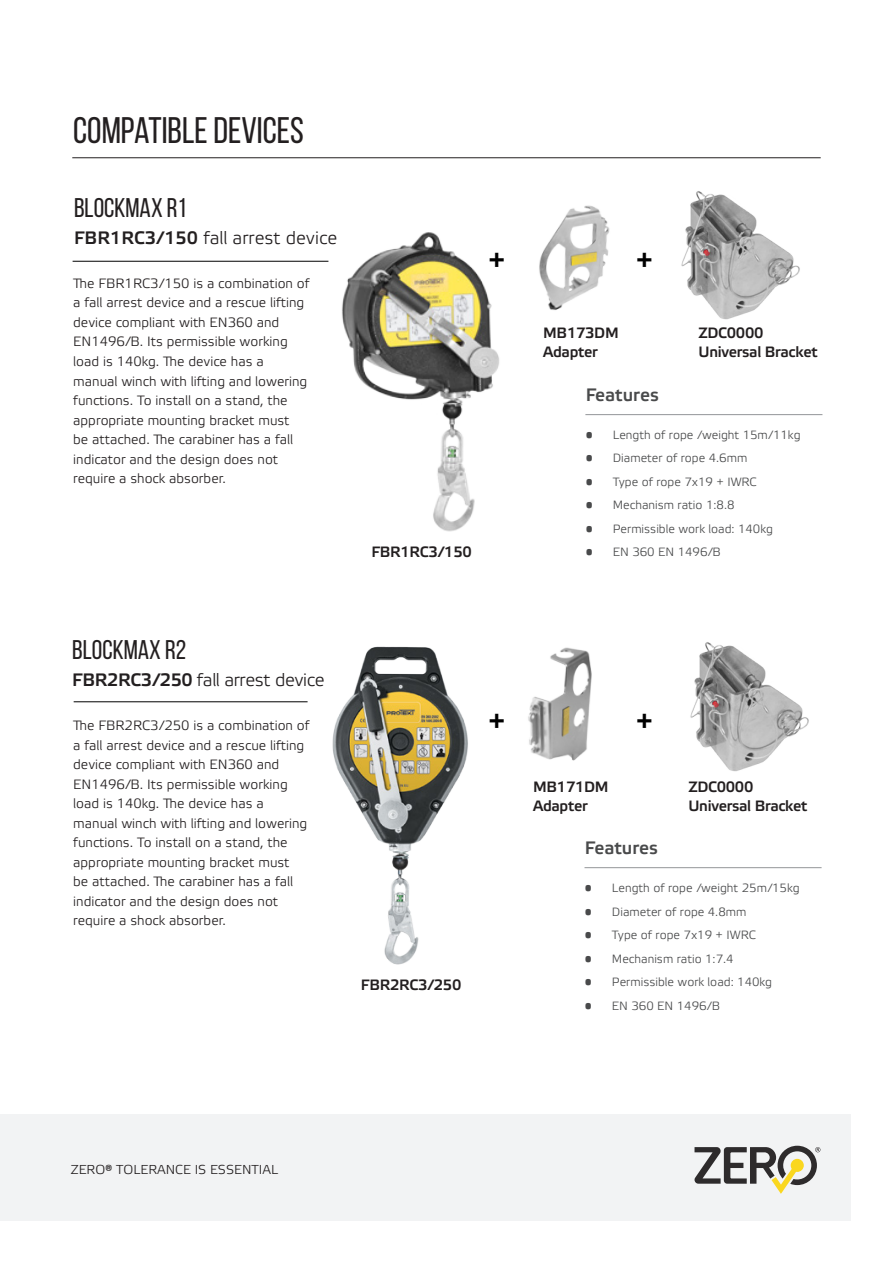
<style>
.page{position:relative;width:893px;height:1263px;background:#fff}
.page>*{position:absolute;margin:0;border:0;box-sizing:border-box;transform-origin:0 0}
.t1{font:700 40.5px "Bebas Neue";color:#000}
.t2{font:36.9px "Bebas Neue";color:#231f20}
.Body_Copy_2{font:27px "Bebas Neue";color:#231f20}
.Body_Copy_2-2{font:18px "Etelka Light Pro";letter-spacing:-.01em;color:#231f20}
.Paragraph_Style_1{font:18px "Etelka Medium Pro";color:#494a4b}
.Body_Copy_2-3{font:15px "Etelka Medium Pro";letter-spacing:-.02em;color:#231f20}
.Body{font:13.5px/19.5px "Etelka Light Pro";color:#231f20}
.t3{font:12.9px "Etelka Light Pro";color:#231f20}
.t4{font:12px "Etelka Light Pro";color:#494a4b}
.s1{font-family:"Etelka Medium Pro"}
</style>
<div class="page">
<div style="left:0;top:1114px;width:850px;height:107px;background:#f2f3f4"></div>
<svg style="left:694px;top:1146px;width:126px;height:48px"></svg>
<hr style="left:584px;top:867px;width:238px;height:1px;background:#939598">
<img style="left:342px;top:232px;width:158px;height:300px">
<img style="left:539px;top:205px;width:71px;height:105px">
<img style="left:681px;top:191px;width:119px;height:129px">
<img style="left:332px;top:646px;width:136px;height:319px">
<img style="left:528px;top:647px;width:64px;height:114px">
<img style="left:690px;top:642px;width:119px;height:130px">
<hr style="left:73px;top:261px;width:255px;height:1px;background:#000">
<hr style="left:74px;top:701px;width:234px;height:1px;background:#000">
<hr style="left:585px;top:414px;width:237px;height:1px;background:#939598">
<hr style="left:72px;top:157px;width:749px;height:1px;background:#231f20">
<p class="t2" style="left:73px;top:110px;width:232px">COMPATIBLE DEVICES</p>
<p class="Body_Copy_2" style="left:74px;top:193px;width:114px">BLOCKMAX R1</p>
<p class="Body_Copy_2-2" style="left:74px;top:228px;width:265px"><span class="s1">FBR1RC3/150</span> fall arrest device</p>
<p class="Body" style="left:73px;top:274px;width:238px">The FBR1RC3/150 is a combination of a fall arrest device and a rescue lifting device compliant with EN360 and EN1496/B. Its permissible working load is 140kg. The device has a manual winch with lifting and lowering functions. To install on a stand, the appropriate mounting bracket must<br>be attached. The carabiner has a fall indicator and the design does not require a shock absorber.</p>
<p class="Body_Copy_2" style="left:72px;top:635px;width:116px">BLOCKMAX R2</p>
<p class="Body_Copy_2-2" style="left:72px;top:670px;width:254px"><span class="s1">FBR2RC3/250</span> fall arrest device</p>
<h1 class="t1" style="left:489px;top:238px;width:18px">+</h1>
<h1 class="t1" style="left:636px;top:238px;width:18px">+</h1>
<p class="Body_Copy_2-3" style="left:371px;top:544px;width:102px">FBR1RC3/150</p>
<p class="Body_Copy_2-3" style="left:543px;top:324px;width:77px">MB173DM</p>
<p class="Body_Copy_2-3" style="left:543px;top:344px;width:56px">Adapter</p>
<p class="Paragraph_Style_1" style="left:586px;top:385px;width:75px">Features</p>
<p class="Body_Copy_2-3" style="left:698px;top:324px;width:66px">ZDC0000</p>
<p class="Body_Copy_2-3" style="left:698px;top:344px;width:120px">Universal Bracket</p>
<p class="t4" style="left:586px;top:428px;width:216px">• Length of rope /weight 15m/11kg</p>
<p class="t4" style="left:586px;top:452px;width:163px">• Diameter of rope 4.6mm</p>
<p class="t4" style="left:586px;top:475px;width:173px">• Type of rope 7x19 + IWRC</p>
<p class="t4" style="left:586px;top:499px;width:150px">• Mechanism ratio 1:8.8</p>
<p class="t4" style="left:586px;top:522px;width:189px">• Permissible work load: 140kg</p>
<p class="t4" style="left:586px;top:546px;width:137px">• EN 360 EN 1496/B</p>
<p class="Body" style="left:73px;top:717px;width:238px">The FBR2RC3/250 is a combination of</p>
<h1 class="t1" style="left:489px;top:699px;width:18px">+</h1>
<h1 class="t1" style="left:636px;top:699px;width:18px">+</h1>
<p class="Body" style="left:73px;top:736px;width:236px">a fall arrest device and a rescue lifting device compliant with EN360 and EN1496/B. Its permissible working load is 140kg. The device has a manual winch with lifting and lowering functions. To install on a stand, the appropriate mounting bracket must be attached. The carabiner has a fall indicator and the design does not require a shock absorber.</p>
<p class="Body_Copy_2-3" style="left:533px;top:778px;width:77px">MB171DM</p>
<p class="Body_Copy_2-3" style="left:533px;top:798px;width:56px">Adapter</p>
<p class="Body_Copy_2-3" style="left:688px;top:778px;width:66px">ZDC0000</p>
<p class="Body_Copy_2-3" style="left:688px;top:798px;width:120px">Universal Bracket</p>
<p class="Paragraph_Style_1" style="left:585px;top:838px;width:75px">Features</p>
<p class="t4" style="left:585px;top:881px;width:216px">• Length of rope /weight 25m/15kg</p>
<p class="t4" style="left:585px;top:905px;width:163px">• Diameter of rope 4.8mm</p>
<p class="t4" style="left:585px;top:928px;width:173px">• Type of rope 7x19 + IWRC</p>
<p class="t4" style="left:585px;top:952px;width:150px">• Mechanism ratio 1:7.4</p>
<p class="t4" style="left:585px;top:975px;width:189px">• Permissible work load: 140kg</p>
<p class="t4" style="left:585px;top:999px;width:137px">• EN 360 EN 1496/B</p>
<p class="Body_Copy_2-3" style="left:361px;top:976px;width:102px">FBR2RC3/250</p>
<p class="t3" style="left:71px;top:1163px;width:209px">ZERO® TOLERANCE IS ESSENTIAL</p>
</div>
